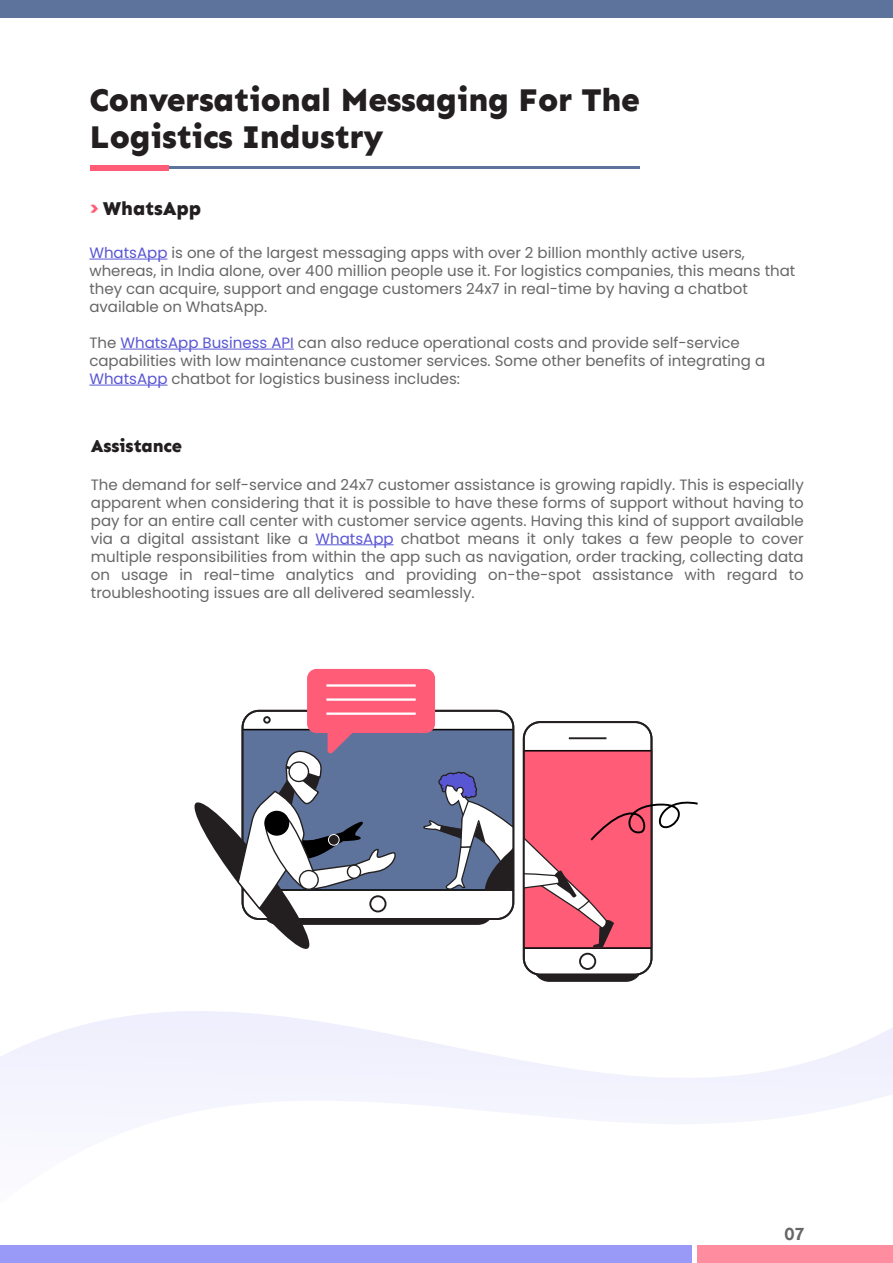
<style>
.page{position:relative;width:893px;height:1263px;background:#fff}
.page>*{position:absolute;margin:0;border:0;box-sizing:border-box;transform-origin:0 0}
.t1{font:800 33px/37.5px "Sen";letter-spacing:-.01em;color:#231f20}
.t2{font:800 19.5px "Sen";letter-spacing:-.01em;color:#231f20}
.t3{font:800 18px "Sen";letter-spacing:-.01em;color:#231f20}
.t4{font:700 18px "Sen";color:#666}
.t5{font:15px/18px "Poppins";color:#666}
.s1{font-family:"Poppins";font-weight:700;font-size:18px;color:#ff5c77}
.s2{color:#5956d4}
</style>
<div class="page">
<div style="left:697px;top:1246px;width:196px;height:17px;background:#ff8c9f"></div>
<div style="left:0;top:1246px;width:691px;height:17px;background:#9999f7"></div>
<div style="left:0;top:0;width:893px;height:17px;background:#5e739b"></div>
<hr style="left:89px;top:259px;width:78px;height:1px;background:#5956d4">
<hr style="left:120px;top:349px;width:174px;height:1px;background:#5956d4">
<hr style="left:89px;top:385px;width:78px;height:1px;background:#5956d4">
<hr style="left:161px;top:167px;width:479px;height:2px;background:#5e739c">
<div style="left:90px;top:165px;width:78px;height:6px;background:#ff5c77"></div>
<hr style="left:316px;top:544px;width:78px;height:1px;background:#5956d4">
<svg style="left:0;top:1011px;width:893px;height:107px"></svg>
<div style="left:533px;top:729px;width:109px;height:253px;background:#231f20;border-radius:17px"></div>
<div style="left:524px;top:722px;width:127px;height:253px;background:#fff;border-radius:17px"></div>
<div style="left:579px;top:953px;width:17px;height:17px;border:2px solid #231f20;border-radius:50%"></div>
<svg style="left:194px;top:669px;width:504px;height:284px"></svg>
<div style="left:264px;top:811px;width:25px;height:25px;background:#000;border-radius:50%"></div>
<div style="left:299px;top:870px;width:19px;height:19px;background:#fff;border-radius:50%"></div>
<div style="left:299px;top:870px;width:20px;height:20px;border:1px solid #231f20;border-radius:50%"></div>
<svg style="left:347px;top:865px;width:14px;height:13px"></svg>
<div style="left:347px;top:864px;width:14px;height:15px;border:1px solid #231f20;border-radius:50%"></div>
<div style="left:328px;top:834px;width:11px;height:11px;background:#231f20;border-radius:50%"></div>
<div style="left:328px;top:834px;width:11px;height:11px;border:1px solid #fff;border-radius:50%"></div>
<div style="left:289px;top:762px;width:19px;height:19px;background:#fff;border-radius:50%"></div>
<div style="left:288px;top:761px;width:21px;height:21px;border:1px solid #231f20;border-radius:50%"></div>
<hr style="left:326px;top:684px;width:90px;height:3px;background:#fff">
<hr style="left:326px;top:698px;width:90px;height:3px;background:#fff">
<hr style="left:326px;top:712px;width:90px;height:3px;background:#fff">
<h1 class="t1" style="left:90px;top:81px;width:552px">Conversational Messaging For The<br>Logistics Industry</h1>
<h2 class="t2" style="left:89px;top:196px;width:113px"><span class="s1">&gt;</span> WhatsApp</h2>
<p class="t5" style="left:89px;top:244px;width:707px"><span class="s2">WhatsApp</span> is one of the largest messaging apps with over 2 billion monthly active users, whereas, in India alone, over 400 million people use it. For logistics companies, this means that they can acquire, support and engage customers 24x7 in real-time by having a chatbot available on WhatsApp.</p>
<p class="t5" style="left:89px;top:334px;width:677px">The <span class="s2">WhatsApp Business API</span> can also reduce operational costs and provide self-service capabilities with low maintenance customer services. Some other benefits of integrating a<br><span class="s2">WhatsApp</span> chatbot for logistics business includes:</p>
<p class="t3" style="left:91px;top:435px;width:93px">Assistance</p>
<p class="t5" style="left:91px;top:475px;width:714px;text-align:justify">The demand for self-service and 24x7 customer assistance is growing rapidly. This is especially apparent when considering that it is possible to have these forms of support without having to pay for an entire call center with customer service agents. Having this kind of support available via a digital assistant like a <span class="s2">WhatsApp</span> chatbot means it only takes a few people to cover multiple responsibilities from within the app such as navigation, order tracking, collecting data on usage in real-time analytics and providing on-the-spot assistance with regard to troubleshooting issues are all delivered seamlessly.</p>
<p class="t4" style="left:784px;top:1223px;width:22px">07</p>
</div>
